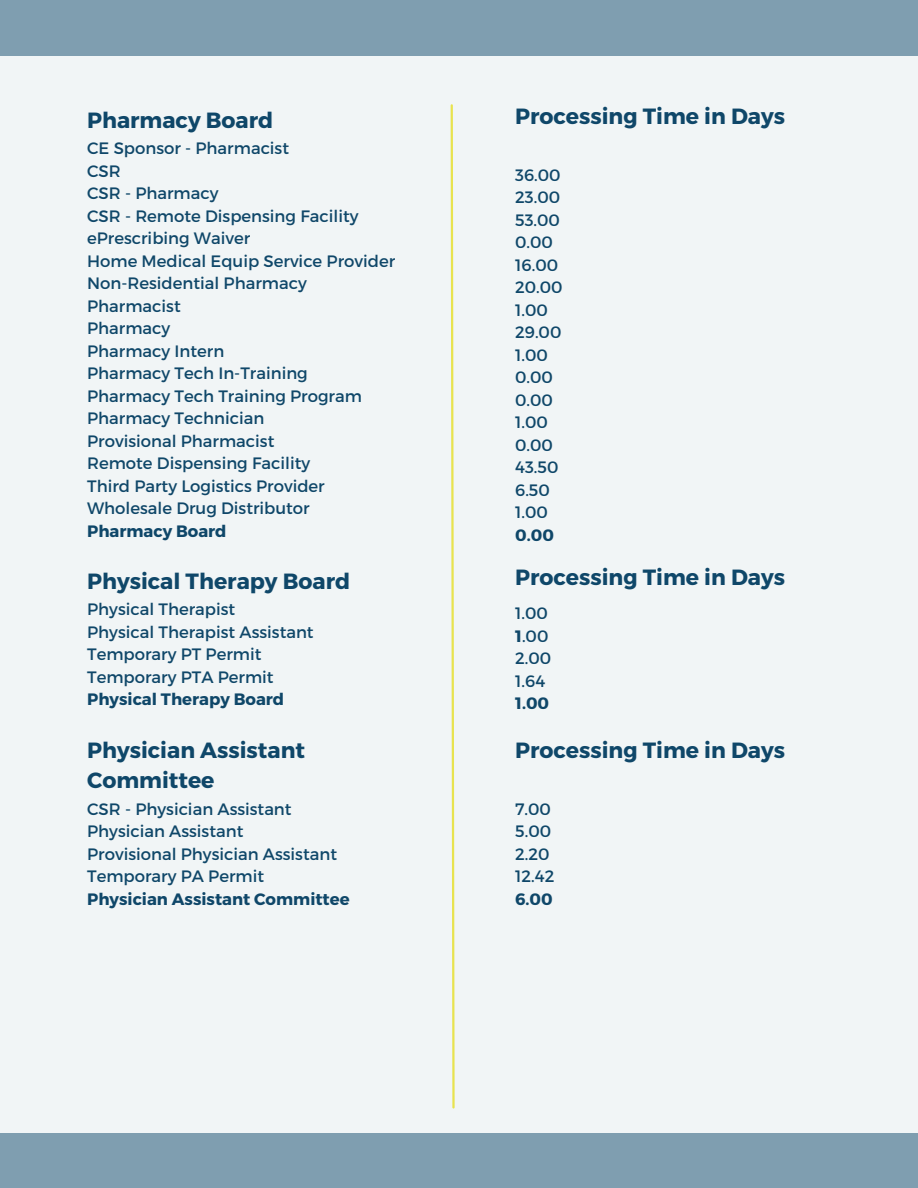
<style>
.page{position:relative;width:918px;height:1188px;background:#7f9eb0}
.page>*{position:absolute;margin:0;border:0;box-sizing:border-box;transform-origin:0 0}
.t1{font:700 22.05px/30.3px "Montserrat";color:#0f4769}
.t2{font:16.5px "Montserrat";color:#0f4769}
.t3{font:700 16.5px "Montserrat";color:#0f4769}
.s1{font-weight:700}
</style>
<div class="page">
<div style="left:0;top:56px;width:918px;height:1076px;background:#f1f5f6"></div>
<svg style="left:450px;top:104px;width:5px;height:1005px"></svg>
<h1 class="t1" style="left:87px;top:103px;width:188px">Pharmacy Board</h1>
<p class="t2" style="left:87px;top:138px;width:203px">CE Sponsor - Pharmacist</p>
<p class="t2" style="left:87px;top:160px;width:35px">CSR</p>
<p class="t2" style="left:87px;top:183px;width:133px">CSR - Pharmacy</p>
<p class="t2" style="left:87px;top:205px;width:273px">CSR - Remote Dispensing Facility</p>
<p class="t2" style="left:87px;top:228px;width:165px">ePrescribing Waiver</p>
<p class="t2" style="left:87px;top:250px;width:310px">Home Medical Equip Service Provider</p>
<p class="t2" style="left:87px;top:273px;width:221px">Non-Residential Pharmacy</p>
<p class="t2" style="left:87px;top:295px;width:95px">Pharmacist</p>
<p class="t2" style="left:87px;top:318px;width:85px">Pharmacy</p>
<p class="t2" style="left:87px;top:340px;width:139px">Pharmacy Intern</p>
<p class="t2" style="left:87px;top:363px;width:222px">Pharmacy Tech In-Training</p>
<p class="t2" style="left:87px;top:385px;width:276px">Pharmacy Tech Training Program</p>
<p class="t2" style="left:87px;top:408px;width:179px">Pharmacy Technician</p>
<p class="t2" style="left:87px;top:430px;width:189px">Provisional Pharmacist</p>
<p class="t2" style="left:87px;top:453px;width:225px">Remote Dispensing Facility</p>
<p class="t2" style="left:87px;top:475px;width:239px">Third Party Logistics Provider</p>
<p class="t2" style="left:87px;top:498px;width:224px">Wholesale Drug Distributor</p>
<p class="t3" style="left:87px;top:520px;width:141px">Pharmacy Board</p>
<p class="t1" style="left:87px;top:565px;width:265px">Physical Therapy Board</p>
<p class="t2" style="left:87px;top:599px;width:150px">Physical Therapist</p>
<p class="t2" style="left:87px;top:621px;width:228px">Physical Therapist Assistant</p>
<p class="t2" style="left:87px;top:644px;width:176px">Temporary PT Permit</p>
<p class="t2" style="left:87px;top:666px;width:188px">Temporary PTA Permit</p>
<p class="t3" style="left:87px;top:689px;width:199px">Physical Therapy Board</p>
<h1 class="t1" style="left:87px;top:734px;width:219px">Physician Assistant<br>Committee</h1>
<p class="t2" style="left:87px;top:798px;width:206px">CSR - Physician Assistant</p>
<p class="t2" style="left:87px;top:821px;width:158px">Physician Assistant</p>
<p class="t2" style="left:87px;top:843px;width:251px">Provisional Physician Assistant</p>
<p class="t2" style="left:87px;top:866px;width:179px">Temporary PA Permit</p>
<p class="t3" style="left:87px;top:888px;width:264px">Physician Assistant Committee</p>
<h1 class="t1" style="left:515px;top:100px;width:271px">Processing Time in Days</h1>
<p class="t2" style="left:515px;top:164px;width:47px">36.00</p>
<p class="t2" style="left:515px;top:186px;width:46px">23.00</p>
<p class="t2" style="left:515px;top:209px;width:46px">53.00</p>
<p class="t2" style="left:515px;top:231px;width:39px">0.00</p>
<p class="t2" style="left:515px;top:254px;width:44px">16.00</p>
<h1 class="t2" style="left:515px;top:276px;width:49px">20.00</h1>
<p class="t2" style="left:515px;top:299px;width:34px">1.00</p>
<p class="t2" style="left:515px;top:321px;width:48px">29.00</p>
<p class="t2" style="left:515px;top:344px;width:34px">1.00</p>
<p class="t2" style="left:515px;top:366px;width:39px">0.00</p>
<p class="t2" style="left:515px;top:389px;width:39px">0.00</p>
<h1 class="t2" style="left:515px;top:411px;width:34px">1.00</h1>
<p class="t2" style="left:515px;top:434px;width:39px">0.00</p>
<p class="t2" style="left:515px;top:456px;width:45px">43.50</p>
<p class="t2" style="left:515px;top:479px;width:36px">6.50</p>
<p class="t2" style="left:515px;top:501px;width:34px">1.00</p>
<p class="t3" style="left:515px;top:524px;width:40px">0.00</p>
<p class="t1" style="left:515px;top:561px;width:271px">Processing Time in Days</p>
<p class="t2" style="left:515px;top:603px;width:34px">1.00</p>
<p class="t2" style="left:515px;top:625px;width:35px"><span class="s1">1</span>.00</p>
<p class="t2" style="left:515px;top:648px;width:38px">2.00</p>
<p class="t2" style="left:515px;top:670px;width:31px">1.64</p>
<p class="t3" style="left:515px;top:693px;width:35px">1.00</p>
<h1 class="t1" style="left:515px;top:734px;width:271px">Processing Time in Days</h1>
<p class="t2" style="left:515px;top:798px;width:37px">7.00</p>
<p class="t2" style="left:515px;top:820px;width:37px">5.00</p>
<p class="t2" style="left:515px;top:843px;width:36px">2.20</p>
<p class="t2" style="left:515px;top:865px;width:41px">12.42</p>
<p class="t3" style="left:515px;top:888px;width:39px">6.00</p>
</div>
